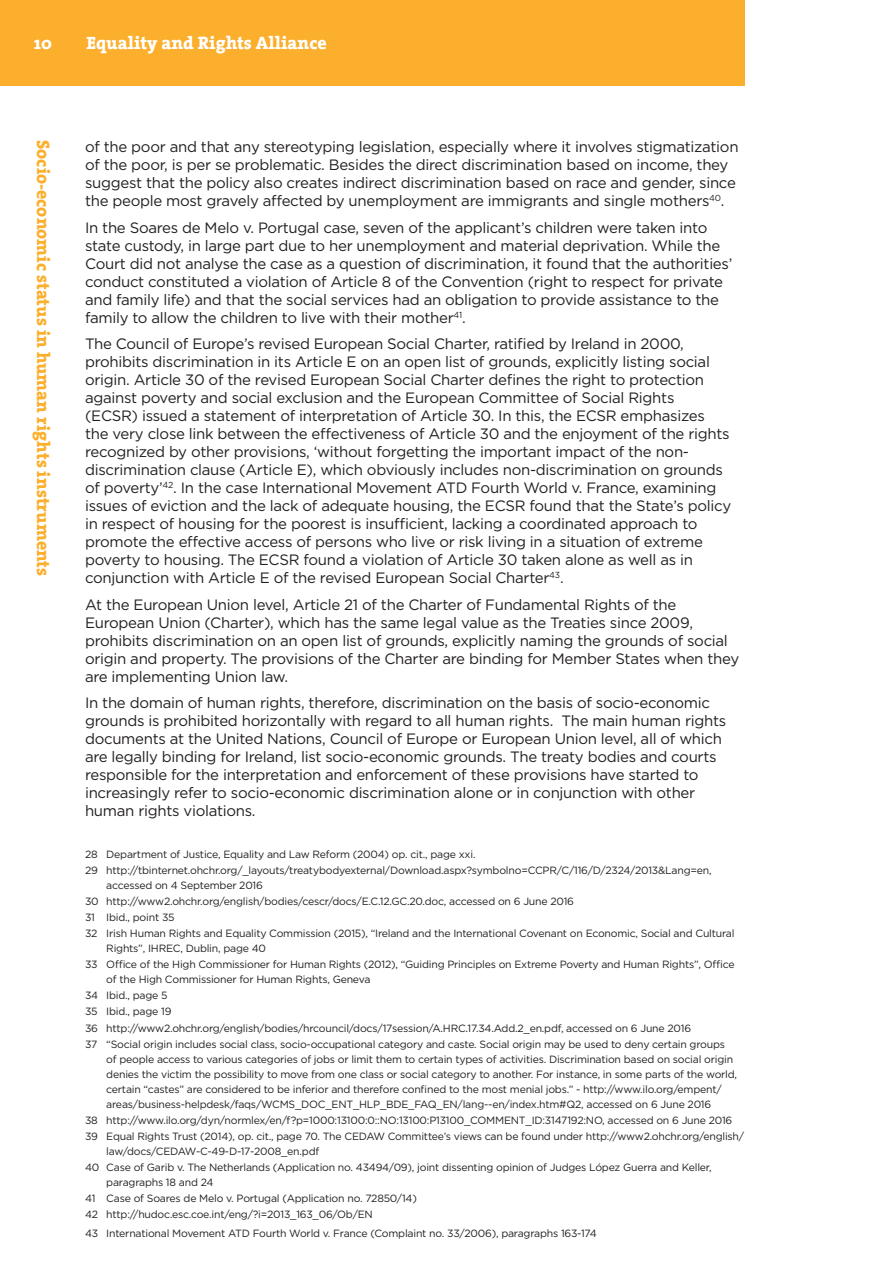
<style>
.page{position:relative;width:893px;height:1263px;background:#fff}
.page>*{position:absolute;margin:0;border:0;box-sizing:border-box;transform-origin:0 0}
.t1{font:800 18px "The Serif";color:#fbaf2c}
.t2{font:800 18px "The Serif";color:#fff}
.t3{font:15px/18px "Gotham";letter-spacing:-.02em;color:#231f20}
.t4{font:10.5px/16px "Gotham";letter-spacing:-.02em;color:#231f20}
</style>
<div class="page">
<div style="left:0;top:0;width:744px;height:85px;background:#fbaf2c"></div>
<p class="t2" style="left:34px;top:28px;width:19px">10</p>
<p class="t2" style="left:86px;top:28px;width:242px">Equality and Rights Alliance</p>
<p class="t1" style="left:58px;top:140px;width:437px;rotate:90deg">Socio-economic status in human rights instruments</p>
<p class="t3" style="left:85px;top:138px;width:655px">of the poor and that any stereotyping legislation, especially where it involves stigmatization of the poor, is per se problematic. Besides the direct discrimination based on income, they suggest that the policy also creates indirect discrimination based on race and gender, since the people most gravely affected by unemployment are immigrants and single mothers<sup>40</sup>.</p>
<p class="t3" style="left:85px;top:218px;width:649px">In the Soares de Melo v. Portugal case, seven of the applicant’s children were taken into state custody, in large part due to her unemployment and material deprivation. While the Court did not analyse the case as a question of discrimination, it found that the authorities’ conduct constituted a violation of Article 8 of the Convention (right to respect for private and family life) and that the social services had an obligation to provide assistance to the family to allow the children to live with their mother<sup>41</sup>.</p>
<p class="t3" style="left:85px;top:335px;width:648px">The Council of Europe’s revised European Social Charter, ratified by Ireland in 2000, prohibits discrimination in its Article E on an open list of grounds, explicitly listing social origin. Article 30 of the revised European Social Charter defines the right to protection against poverty and social exclusion and the European Committee of Social Rights<br>(ECSR) issued a statement of interpretation of Article 30. In this, the ECSR emphasizes the very close link between the effectiveness of Article 30 and the enjoyment of the rights recognized by other provisions, ‘without forgetting the important impact of the non&shy;discrimination clause (Article E), which obviously includes non-discrimination on grounds of poverty’<sup>42</sup>. In the case International Movement ATD Fourth World v. France, examining issues of eviction and the lack of adequate housing, the ECSR found that the State’s policy in respect of housing for the poorest is insufficient, lacking a coordinated approach to promote the effective access of persons who live or risk living in a situation of extreme poverty to housing. The ECSR found a violation of Article 30 taken alone as well as in conjunction with Article E of the revised European Social Charter<sup>43</sup>.</p>
<p class="t3" style="left:85px;top:595px;width:656px">At the European Union level, Article 21 of the Charter of Fundamental Rights of the European Union (Charter), which has the same legal value as the Treaties since 2009, prohibits discrimination on an open list of grounds, explicitly naming the grounds of social origin and property. The provisions of the Charter are binding for Member States when they are implementing Union law.</p>
<p class="t3" style="left:85px;top:694px;width:643px">In the domain of human rights, therefore, discrimination on the basis of socio-economic grounds is prohibited horizontally with regard to all human rights. The main human rights documents at the United Nations, Council of Europe or European Union level, all of which are legally binding for Ireland, list socio-economic grounds. The treaty bodies and courts responsible for the interpretation and enforcement of these provisions have started to increasingly refer to socio-economic discrimination alone or in conjunction with other human rights violations.</p>
<p class="t4" style="left:85px;top:846px;width:628px">28 Department of Justice, Equality and Law Reform (2004) op. cit., page xxi.<br>29 http://tbinternet.ohchr.org/_layouts/treatybodyexternal/Download.aspx?symbolno=CCPR/C/116/D/2324/2013&amp;Lang=en,</p>
<p class="t4" style="left:85px;top:877px;width:651px;text-indent:21px">accessed on 4 September 2016<br>30 http://www2.ohchr.org/english/bodies/cescr/docs/E.C.12.GC.20.doc, accessed on 6 June 2016<br>31 Ibid., point 35<br>32 Irish Human Rights and Equality Commission (2015), “Ireland and the International Covenant on Economic, Social and Cultural</p>
<p class="t4" style="left:85px;top:940px;width:651px;text-indent:21px">Rights”, IHREC, Dublin, page 40<br>33 Office of the High Commissioner for Human Rights (2012), “Guiding Principles on Extreme Poverty and Human Rights”, Office</p>
<p class="t4" style="left:85px;top:971px;width:641px;text-indent:21px">of the High Commissioner for Human Rights, Geneva<br>34 Ibid., page 5<br>35 Ibid., page 19<br>36 http://www2.ohchr.org/english/bodies/hrcouncil/docs/17session/A.HRC.17.34.Add.2_en.pdf, accessed on 6 June 2016<br>37 “Social origin includes social class, socio-occupational category and caste. Social origin may be used to deny certain groups</p>
<p class="t4" style="left:106px;top:1051px;width:632px;line-height:15px">of people access to various categories of jobs or limit them to certain types of activities. Discrimination based on social origin denies the victim the possibility to move from one class or social category to another. For instance, in some parts of the world, certain “castes” are considered to be inferior and therefore confined to the most menial jobs.” - http://www.ilo.org/empent/ areas/business-helpdesk/faqs/WCMS_DOC_ENT_HLP_BDE_FAQ_EN/lang--en/index.htm#Q2, accessed on 6 June 2016</p>
<p class="t4" style="left:85px;top:1112px;width:661px">38 http://www.ilo.org/dyn/normlex/en/f?p=1000:13100:0::NO:13100:P13100_COMMENT_ID:3147192:NO, accessed on 6 June 2016<br>39 Equal Rights Trust (2014), op. cit., page 70. The CEDAW Committee’s views can be found under http://www2.ohchr.org/english/</p>
<p class="t4" style="left:85px;top:1143px;width:628px;text-indent:21px">law/docs/CEDAW-C-49-D-17-2008_en.pdf<br>40 Case of Garib v. The Netherlands (Application no. 43494/09), joint dissenting opinion of Judges López Guerra and Keller,</p>
<p class="t4" style="left:85px;top:1174px;width:333px;text-indent:21px">paragraphs 18 and 24<br>41 Case of Soares de Melo v. Portugal (Application no. 72850/14)<br>42 http://hudoc.esc.coe.int/eng/?i=2013_163_06/Ob/EN</p>
<p class="t4" style="left:85px;top:1225px;width:513px">43 International Movement ATD Fourth World v. France (Complaint no. 33/2006), paragraphs 163-174</p>
</div>
